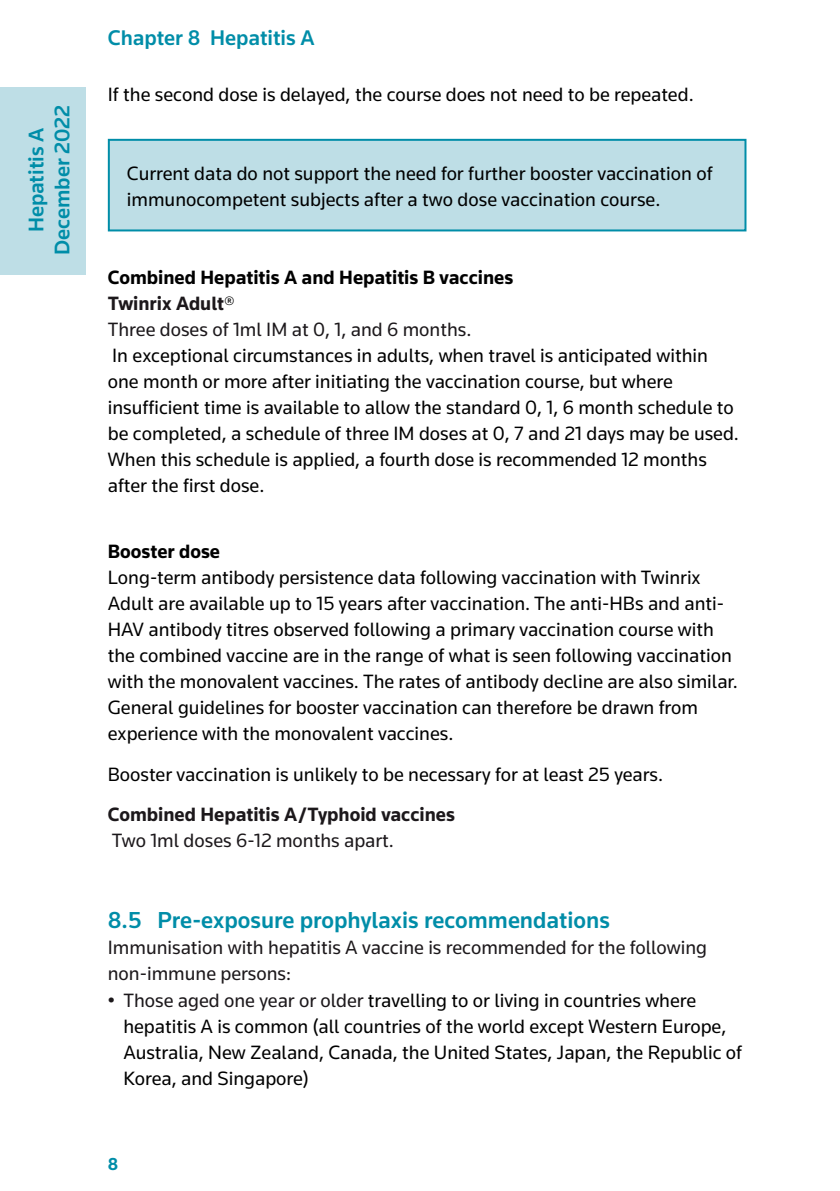
<style>
.page{position:relative;width:840px;height:1191px;background:#fff}
.page>*{position:absolute;margin:0;border:0;box-sizing:border-box;transform-origin:0 0}
.t1{font:500 24px "Knowledge";color:#008da8}
.t2{font:500 22px/26px "Knowledge";color:#008da8;text-align:center}
.t3{font:20px/26px "Knowledge";color:#000}
.t4{font:20px/26px "Knowledge";color:#1c181b}
.t5{font:700 20px/26.2px "Knowledge";color:#000}
.t6{font:700 20px "Knowledge";color:#1c181b}
.t7{font:700 18px "Knowledge";color:#008da8}
.s1{color:#1c181b}
.s2{font-weight:400}
.s3{font-weight:400;color:#1c181b}
</style>
<div class="page">
<div style="left:0;top:88px;width:85px;height:187px;background:#bedee6"></div>
<div style="left:109px;top:140px;width:636px;height:90px;background:#bedee6"></div>
<div style="left:108px;top:139px;width:638px;height:92px;border:2px solid #008da8"></div>
<p class="t2" style="left:23px;top:255px;width:151px;rotate:-90deg">Hepatitis A<br>December 2022</p>
<p class="t2" style="left:108px;top:25px;width:208px">Chapter 8 Hepatitis A</p>
<p class="t3" style="left:108px;top:81px;width:587px">If the second dose is delayed, the course does not need to be repeated.</p>
<p class="t3" style="left:127px;top:160px;width:587px">Current data do not support the need for further booster vaccination of immunocompetent subjects after a two dose vaccination course.</p>
<p class="t5" style="left:108px;top:263px;width:407px">Combined Hepatitis A and Hepatitis B vaccines<br><span class="s1">Twinrix Adult</span><span class="s2">®<br></span><span class="s3">Three doses of 1ml IM at 0, 1, and 6 months.</span></p>
<p class="t3" style="left:108px;top:342px;width:632px">In exceptional circumstances in adults, when travel is anticipated within one month or more after initiating the vaccination course, but where insufficient time is available to allow the standard 0, 1, 6 month schedule to be completed, a schedule of three IM doses at 0, 7 and 21 days may be used.<br>When this schedule is applied, a fourth dose is recommended 12 months after the first dose.</p>
<p class="t5" style="left:108px;top:538px;width:114px">Booster dose</p>
<p class="t3" style="left:108px;top:564px;width:631px">Long-term antibody persistence data following vaccination with Twinrix Adult are available up to 15 years after vaccination. The anti-HBs and anti-HAV antibody titres observed following a primary vaccination course with the combined vaccine are in the range of what is seen following vaccination with the monovalent vaccines. The rates of antibody decline are also similar.<br>General guidelines for booster vaccination can therefore be drawn from experience with the monovalent vaccines.</p>
<p class="t3" style="left:108px;top:760px;width:556px">Booster vaccination is unlikely to be necessary for at least 25 years.</p>
<p class="t6" style="left:108px;top:802px;width:348px">Combined Hepatitis A/Typhoid vaccines</p>
<p class="t4" style="left:112px;top:827px;width:283px">Two 1ml doses 6-12 months apart.</p>
<p class="t1" style="left:108px;top:905px;width:503px">8.5 Pre-exposure prophylaxis recommendations</p>
<p class="t4" style="left:108px;top:934px;width:600px">Immunisation with hepatitis A vaccine is recommended for the following non-immune persons:</p>
<p class="t3" style="left:123px;top:986px;width:620px;text-indent:-16px"><span class="s1">• Those aged one year or older</span> travelling to or living in countries where hepatitis A is common (all countries of the world except Western Europe, Australia, New Zealand, Canada, the United States, Japan, the Republic of Korea, and Singapore)</p>
<p class="t7" style="left:108px;top:1153px;width:12px">8</p>
</div>
